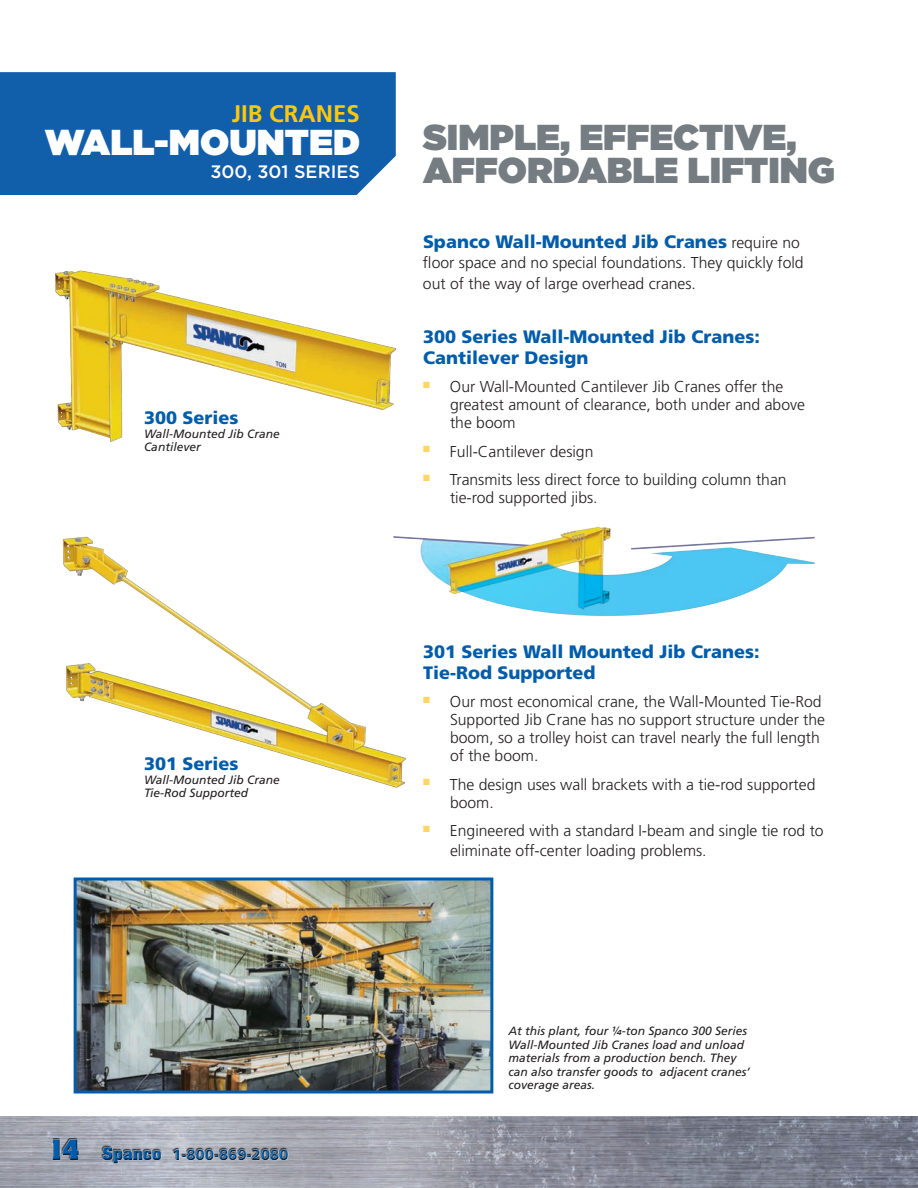
<style>
.page{position:relative;width:918px;height:1188px;background:#fff}
.page>*{position:absolute;margin:0;border:0;box-sizing:border-box;transform-origin:0 0}
.Aachen_White_Header{font:900 36px/33px "Gotham";color:#757d82}
.Aachen_White_Header-2{font:900 36px "Gotham";color:#fff}
.Blue_Pre-Header{font:700 24px "Frutiger";color:#fec70c}
.t1{font:700 24px "Aachen";color:#015dab}
.Bullet_Points_Large{font:900 18px/20.2px "Frutiger";color:#015dab}
.Main_Text{font:900 18px "Frutiger";color:#015dab}
.Photo_Caption_Black{font:900 18px "Frutiger";color:#015dab}
.Aachen_White_Header-3{font:500 18px "Gotham";color:#fff}
.Bullet_Points_Large-2{font:300 15.75px/18px "Frutiger";color:#231f20}
.Main_Text-2{font:300 15.75px/20.2px "Frutiger";color:#231f20}
.t2{font:900 15px "Frutiger";color:#015dab}
.Photo_Caption_Black-2{font:italic 12px/13.5px "Frutiger";color:#231f20}
.s1{font-weight:300;font-size:15.75px;color:#231f20}
.s2{font-family:"Aachen";font-weight:700}
</style>
<div class="page">
<img style="left:0;top:1116px;width:918px;height:72px">
<div style="left:52px;top:1138px;width:237px;height:25px;background:#fff;opacity:.75"></div>
<div style="left:52px;top:1139px;width:237px;height:25px;background:#231f20;opacity:.75"></div>
<div style="left:0;top:72px;width:396px;height:123px;background:#115eab"></div>
<img style="left:55px;top:270px;width:342px;height:172px">
<img style="left:78px;top:882px;width:411px;height:208px">
<div style="left:74px;top:878px;width:419px;height:216px;border:3px solid #015dab"></div>
<img style="left:443px;top:527px;width:372px;height:89px">
<img style="left:62px;top:536px;width:381px;height:252px">
<p class="Blue_Pre-Header" style="left:232px;top:100px;width:130px">JIB CRANES</p>
<p class="Aachen_White_Header-2" style="left:45px;top:117px;width:317px">WALL-MOUNTED</p>
<p class="Aachen_White_Header-3" style="left:210px;top:160px;width:151px">300, 301 SERIES</p>
<p class="Photo_Caption_Black" style="left:144px;top:407px;width:96px">300 Series</p>
<p class="Photo_Caption_Black-2" style="left:144px;top:427px;width:137px">Wall-Mounted Jib Crane</p>
<p class="Photo_Caption_Black-2" style="left:144px;top:440px;width:58px">Cantilever</p>
<p class="Photo_Caption_Black" style="left:144px;top:753px;width:96px">301 Series</p>
<p class="Photo_Caption_Black-2" style="left:144px;top:773px;width:137px">Wall-Mounted Jib Crane</p>
<p class="Photo_Caption_Black-2" style="left:144px;top:786px;width:106px">Tie-Rod Supported</p>
<p class="Aachen_White_Header" style="left:423px;top:121px;width:414px">SIMPLE, EFFECTIVE,<br>AFFORDABLE LIFTING</p>
<p class="Main_Text" style="left:423px;top:231px;width:378px">Spanco Wall-Mounted Jib Cranes <span class="s1">require no</span></p>
<p class="Main_Text-2" style="left:423px;top:253px;width:382px">floor space and no special foundations. They quickly fold out of the way of large overhead cranes.</p>
<p class="Bullet_Points_Large" style="left:423px;top:327px;width:339px">300 Series Wall-Mounted Jib Cranes:<br>Cantilever Design</p>
<p class="Bullet_Points_Large-2" style="left:450px;top:378px;width:357px;text-indent:-27px"><sup>■</sup> Our Wall-Mounted Cantilever Jib Cranes offer the greatest amount of clearance, both under and above the boom</p>
<p class="Bullet_Points_Large-2" style="left:423px;top:442px;width:172px"><sup>■</sup> Full-Cantilever design</p>
<p class="Bullet_Points_Large-2" style="left:450px;top:471px;width:338px;text-indent:-27px"><sup>■</sup> Transmits less direct force to building column than tie-rod supported jibs.</p>
<p class="Bullet_Points_Large" style="left:423px;top:642px;width:338px">301 Series Wall Mounted Jib Cranes:<br>Tie-Rod Supported</p>
<p class="Bullet_Points_Large-2" style="left:450px;top:693px;width:377px;text-indent:-27px"><sup>■</sup> Our most economical crane, the Wall-Mounted Tie-Rod Supported Jib Crane has no support structure under the boom, so a trolley hoist can travel nearly the full length of the boom.</p>
<p class="Bullet_Points_Large-2" style="left:450px;top:775px;width:367px;text-indent:-27px"><sup>■</sup> The design uses wall brackets with a tie-rod supported boom.</p>
<p class="Bullet_Points_Large-2" style="left:450px;top:821px;width:375px;line-height:19.5px;text-indent:-27px"><sup>■</sup> Engineered with a standard I-beam and single tie rod to eliminate off-center loading problems.</p>
<h2 class="t1" style="left:52px;top:1132px;width:29px">14</h2>
<p class="t2" style="left:102px;top:1145px;width:187px"><span class="s2">SPANCO</span> 1-800-869-2080</p>
<p class="Photo_Caption_Black-2" style="left:508px;top:1024px;width:243px">At this plant, four ¼-ton Spanco 300 Series Wall-Mounted Jib Cranes load and unload materials from a production bench. They can also transfer goods to adjacent cranes’ coverage areas.</p>
</div>
